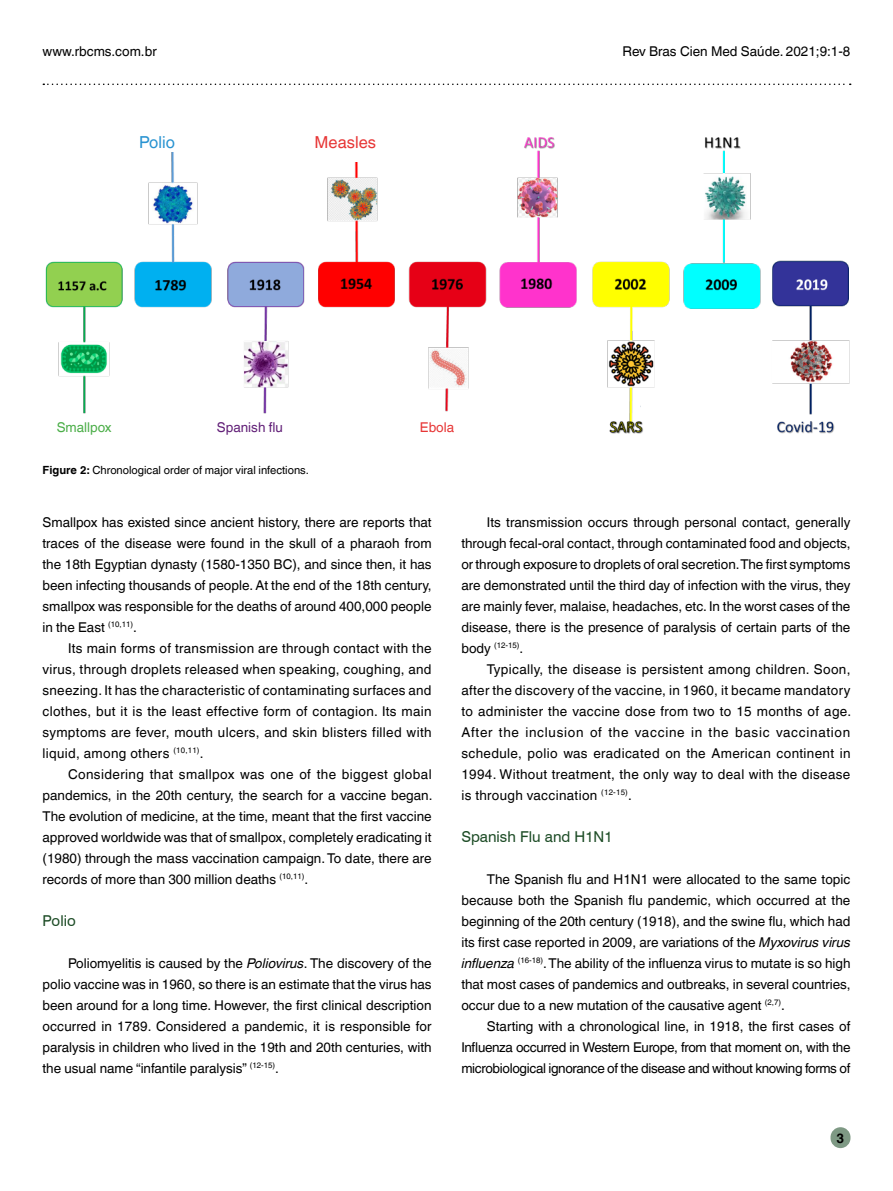
<style>
.page{position:relative;width:893px;height:1191px;background:#fff}
.page>*{position:absolute;margin:0;border:0;box-sizing:border-box;transform-origin:0 0}
.t1{font:16.5px "Helvetica World";color:#e73636}
.t2{font:16.5px "Helvetica World";color:#2893d1}
.t3{font:15px "Swiss 721 BT";color:#1d4c26}
.t4{font:13.5px/21px "Helvetica World";color:#000;text-align:justify}
.t5{font:13.5px "Helvetica World";color:#611f77}
.t6{font:13.5px "Helvetica World";color:#4bae48}
.t7{font:13.5px "Helvetica World";color:#e73636}
.t8{font:700 13.5px "Helvetica World";color:#000}
.t9{font:11.25px "Helvetica World";color:#000}
.t10{font:7.8px "Helvetica World";color:#000}
.s1{font-weight:700}
.s2{font-style:italic}
.s3{font-size:13.5px}
</style>
<div class="page">
<svg style="left:43px;top:84px;width:808px;height:1px"></svg>
<div style="left:830px;top:1127px;width:20px;height:21px;background:#7e9984;border-radius:10px"></div>
<img style="left:45px;top:137px;width:805px;height:297px">
<div style="left:139px;top:126px;width:91px;height:26px;background:#fff"></div>
<div style="left:57px;top:417px;width:90px;height:26px;background:#fff"></div>
<div style="left:315px;top:136px;width:90px;height:26px;background:#fff"></div>
<div style="left:217px;top:417px;width:98px;height:26px;background:#fff"></div>
<div style="left:420px;top:414px;width:98px;height:25px;background:#fff"></div>
<p class="t4" style="left:43px;top:41px;width:116px">www.rbcms.com.br</p>
<p class="t4" style="left:623px;top:41px;width:229px">Rev Bras Cien Med Saúde. 2021;9:1-8</p>
<p class="t2" style="left:139px;top:133px;width:37px">Polio</p>
<p class="t1" style="left:315px;top:133px;width:63px">Measles</p>
<p class="t6" style="left:57px;top:419px;width:57px">Smallpox</p>
<p class="t5" style="left:217px;top:419px;width:68px">Spanish flu</p>
<p class="t7" style="left:420px;top:419px;width:36px">Ebola</p>
<p class="t9" style="left:43px;top:463px;width:268px"><span class="s1">Figure 2:</span> Chronological order of major viral infections.</p>
<p class="t4" style="left:43px;top:511px;width:391px">Smallpox has existed since ancient history, there are reports that traces of the disease were found in the skull of a pharaoh from the 18th Egyptian dynasty (1580-1350 BC), and since then, it has been infecting thousands of people. At the end of the 18th century, smallpox was responsible for the deaths of around 400,000 people in the East <sup>(10,11)</sup>.</p>
<p class="t4" style="left:43px;top:637px;width:391px;text-indent:26px">Its main forms of transmission are through contact with the virus, through droplets released when speaking, coughing, and sneezing. It has the characteristic of contaminating surfaces and clothes, but it is the least effective form of contagion. Its main symptoms are fever, mouth ulcers, and skin blisters filled with liquid, among others <sup>(10,11)</sup>.</p>
<p class="t4" style="left:43px;top:763px;width:391px;text-indent:26px">Considering that smallpox was one of the biggest global pandemics, in the 20th century, the search for a vaccine began.<br>The evolution of medicine, at the time, meant that the first vaccine approved worldwide was that of smallpox, completely eradicating it (1980) through the mass vaccination campaign. To date, there are records of more than 300 million deaths <sup>(10,11)</sup>.</p>
<p class="t3" style="left:43px;top:911px;width:35px">Polio</p>
<p class="t4" style="left:43px;top:952px;width:391px;text-indent:26px">Poliomyelitis is caused by the <span class="s2">Poliovirus</span>. The discovery of the polio vaccine was in 1960, so there is an estimate that the virus has been around for a long time. However, the first clinical description occurred in 1789. Considered a pandemic, it is responsible for paralysis in children who lived in the 19th and 20th centuries, with the usual name “infantile paralysis” <sup>(12-15)</sup>.</p>
<p class="t4" style="left:461px;top:511px;width:391px;text-indent:26px">Its transmission occurs through personal contact, generally through fecal-oral contact, through contaminated food and objects, or through exposure to droplets of oral secretion. The first symptoms are demonstrated until the third day of infection with the virus, they are mainly fever, malaise, headaches, etc. In the worst cases of the disease, there is the presence of paralysis of certain parts of the</p>
<p class="t10" style="left:461px;top:641px;width:63px"><span class="s3">body</span> (12-15)<span class="s3">.</span></p>
<p class="t4" style="left:461px;top:658px;width:391px;text-indent:26px">Typically, the disease is persistent among children. Soon, after the discovery of the vaccine, in 1960, it became mandatory to administer the vaccine dose from two to 15 months of age.<br>After the inclusion of the vaccine in the basic vaccination schedule, polio was eradicated on the American continent in 1994. Without treatment, the only way to deal with the disease is through vaccination <sup>(12-15)</sup>.</p>
<p class="t3" style="left:461px;top:827px;width:153px">Spanish Flu and H1N1</p>
<p class="t4" style="left:461px;top:868px;width:391px;text-indent:26px">The Spanish flu and H1N1 were allocated to the same topic because both the Spanish flu pandemic, which occurred at the beginning of the 20th century (1918), and the swine flu, which had its first case reported in 2009, are variations of the <span class="s2">Myxovirus virus influenza</span> <sup>(16-18)</sup>. The ability of the influenza virus to mutate is so high that most cases of pandemics and outbreaks, in several countries, occur due to a new mutation of the causative agent <sup>(2,7)</sup>.</p>
<p class="t4" style="left:461px;top:1015px;width:391px;text-indent:26px">Starting with a chronological line, in 1918, the first cases of Influenza occurred in Western Europe, from that moment on, with the microbiological ignorance of the disease and without knowing forms of</p>
<p class="t8" style="left:837px;top:1130px;width:9px">3</p>
</div>
